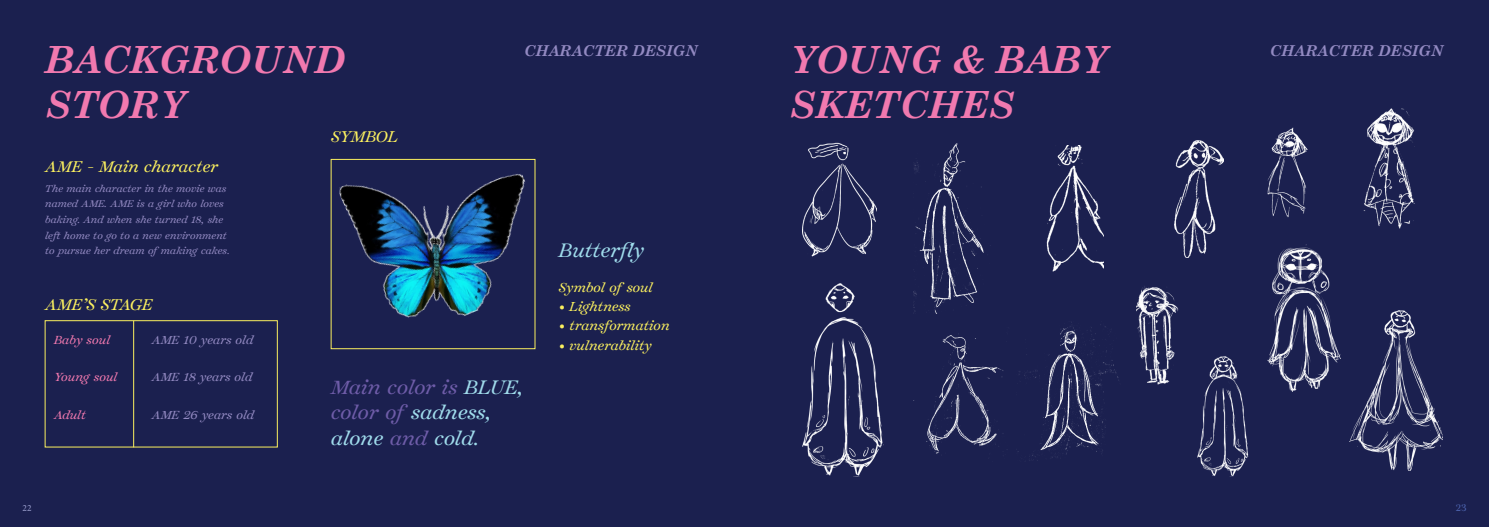
<style>
.page{position:relative;width:1489px;height:527px;background:#fff}
.page>*{position:absolute;margin:0;border:0;box-sizing:border-box;transform-origin:0 0}
.t1{font:italic 700 37.5px/45px "Century Schoolbook";color:#f179af}
.t2{font:italic 18.75px/25.6px "Temeraire";letter-spacing:.005em;color:#9fdbeb}
.t3{font:italic 15px "Temeraire";letter-spacing:.01em;color:#faef5f}
.t4{font:italic 700 15px "Century Schoolbook";color:#938ac2}
.t5{font:italic 12.5px "Temeraire";letter-spacing:.01em;color:#faef5f}
.t6{font:italic 11.25px "Temeraire";letter-spacing:.005em;color:#938ac2}
.t7{font:italic 11.25px "Temeraire";color:#f179af}
.t8{font:italic 9.38px/15.6px "Temeraire";letter-spacing:.01em;color:#938ac2}
.t9{font:9.38px "Minion Pro";color:#9ea2d1}
.t10{font:9.38px "Temeraire";color:#4d64af}
.s1{font-size:8.75px}
.s2{color:#6e5ca8}
</style>
<div class="page">
<div style="left:0;top:0;width:1488px;height:526px;background:#1b204f"></div>
<div style="left:45px;top:320px;width:233px;height:127px;border:1px solid #faef5f"></div>
<hr style="left:133px;top:320px;width:1px;height:127px;background:#faef5f">
<img style="left:337px;top:158px;width:199px;height:184px">
<img style="left:802px;top:142px;width:74px;height:114px">
<img style="left:913px;top:143px;width:71px;height:170px">
<img style="left:913px;top:333px;width:91px;height:121px">
<img style="left:1018px;top:322px;width:101px;height:139px">
<img style="left:1046px;top:145px;width:57px;height:127px">
<img style="left:1349px;top:310px;width:93px;height:160px">
<img style="left:1197px;top:356px;width:51px;height:120px">
<img style="left:802px;top:283px;width:81px;height:193px">
<img style="left:1363px;top:109px;width:52px;height:120px">
<img style="left:1267px;top:127px;width:39px;height:91px">
<img style="left:1267px;top:244px;width:73px;height:147px">
<img style="left:1174px;top:140px;width:48px;height:117px">
<img style="left:1136px;top:286px;width:43px;height:99px">
<h3 class="t4" style="left:524px;top:39px;width:175px">CHARACTER DESIGN</h3>
<h3 class="t4" style="left:1269px;top:39px;width:175px">CHARACTER DESIGN</h3>
<h1 class="t1" style="left:45px;top:35px;width:301px">BACKGROUND<br>STORY</h1>
<h1 class="t1" style="left:789px;top:35px;width:319px">YOUNG &amp; BABY<br>SKETCHES</h1>
<h3 class="t3" style="left:45px;top:158px;width:175px">AME - Main character</h3>
<p class="t8" style="left:45px;top:180px;width:186px">The main character in the movie was named AME. AME is a girl who loves baking. And when she turned 18, she left home to go to a new environment to pursue her dream of making cakes<span class="s1">.</span></p>
<h3 class="t3" style="left:45px;top:296px;width:109px">AME’S STAGE</h3>
<p class="t7" style="left:54px;top:333px;width:57px">Baby soul</p>
<p class="t7" style="left:54px;top:370px;width:65px">Young soul</p>
<p class="t7" style="left:54px;top:408px;width:33px">Adult</p>
<p class="t6" style="left:152px;top:333px;width:103px">AME 10 years old</p>
<p class="t6" style="left:152px;top:370px;width:102px">AME 18 years old</p>
<p class="t6" style="left:152px;top:408px;width:104px">AME 26 years old</p>
<h3 class="t3" style="left:331px;top:128px;width:68px">SYMBOL</h3>
<h2 class="t2" style="left:331px;top:374px;width:194px"><span class="s2">Main color is</span> BLUE, <span class="s2">color of</span> sadness, alone <span class="s2">and</span> cold.</h2>
<h2 class="t2" style="left:558px;top:237px;width:87px">Butterfly</h2>
<h3 class="t5" style="left:558px;top:280px;width:95px">Symbol of soul</h3>
<h3 class="t5" style="left:558px;top:299px;width:73px">● Lightness</h3>
<h3 class="t5" style="left:558px;top:318px;width:112px">● transformation</h3>
<h3 class="t5" style="left:558px;top:338px;width:95px">● vulnerability</h3>
<p class="t9" style="left:22px;top:501px;width:11px">22</p>
<p class="t10" style="left:1455px;top:501px;width:12px">23</p>
</div>
